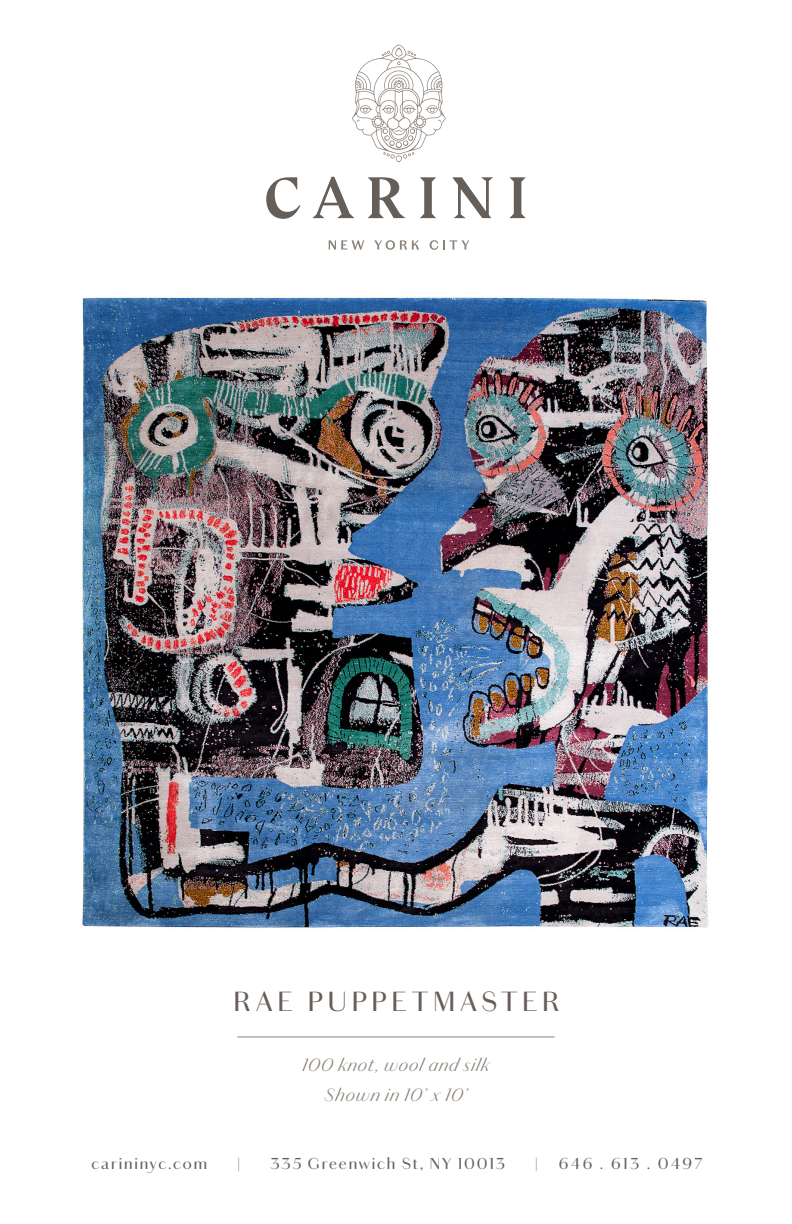
<style>
.page{position:relative;width:792px;height:1224px;background:#fff}
.page>*{position:absolute;margin:0;border:0;box-sizing:border-box;transform-origin:0 0}
.t1{font:28px "Chiswick Sans";letter-spacing:.16em;color:#665e59}
.t2{font:italic 300 18px "Chiswick Sans";letter-spacing:.06em;color:#8c827a}
.t3{font:16px "Chiswick Sans";letter-spacing:.115em;color:#665e59}
.t4{font:16px "Chiswick Sans";letter-spacing:.155em;color:#665e59}
</style>
<div class="page">
<hr style="left:237px;top:1037px;width:318px;height:1px;background:#8c827a">
<svg style="left:266px;top:177px;width:34px;height:42px"></svg>
<svg style="left:313px;top:177px;width:41px;height:41px"></svg>
<svg style="left:368px;top:177px;width:37px;height:41px"></svg>
<svg style="left:420px;top:177px;width:16px;height:41px"></svg>
<svg style="left:452px;top:177px;width:41px;height:41px"></svg>
<svg style="left:509px;top:177px;width:17px;height:41px"></svg>
<svg style="left:329px;top:240px;width:35px;height:10px"></svg>
<svg style="left:374px;top:240px;width:45px;height:10px"></svg>
<svg style="left:430px;top:240px;width:39px;height:10px"></svg>
<svg style="left:352px;top:45px;width:94px;height:117px"></svg>
<img style="left:82px;top:297px;width:627px;height:631px">
<p class="t1" style="left:234px;top:981px;width:327px">RAE PUPPETMASTER</p>
<p class="t2" style="left:302px;top:1052px;width:188px">100 knot, wool and silk</p>
<p class="t2" style="left:325px;top:1082px;width:144px">Shown in 10’ x 10’</p>
<p class="t3" style="left:91px;top:1152px;width:117px">carininyc.com</p>
<p class="t3" style="left:237px;top:1152px;width:4px">|</p>
<p class="t3" style="left:270px;top:1152px;width:236px">335 Greenwich St, NY 10013</p>
<p class="t3" style="left:535px;top:1152px;width:4px">|</p>
<p class="t4" style="left:559px;top:1152px;width:145px">646 . 613 . 0497</p>
</div>
